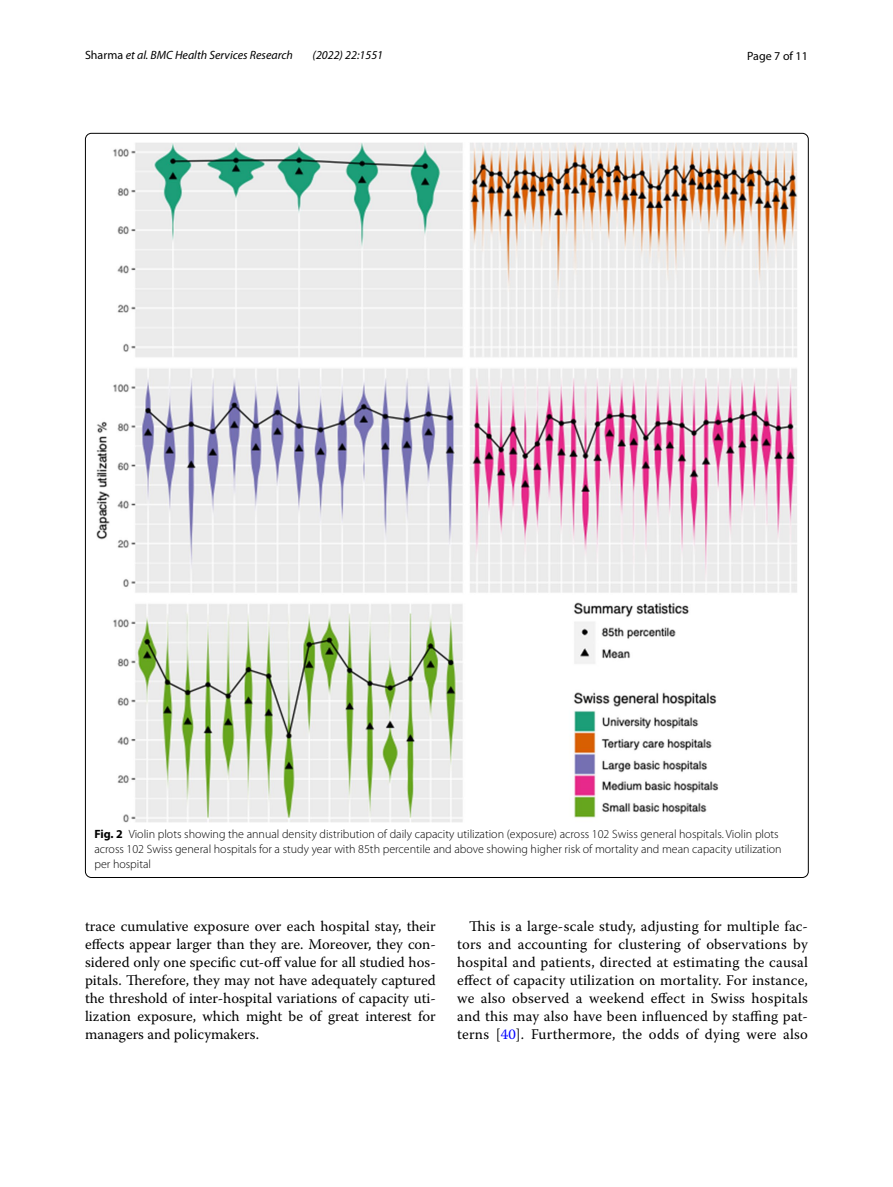
<style>
.page{position:relative;width:893px;height:1187px;background:#fff}
.page>*{position:absolute;margin:0;border:0;box-sizing:border-box;transform-origin:0 0}
.t1{font:14.7px/18px "Warnock Pro";letter-spacing:.01em;color:#000;text-align:justify}
.t2{font:300 12px/15px "Myriad Pro";color:#000}
.t3{font:italic 12px "Myriad Pro";color:#000}
.t4{font:12px "Myriad Pro";color:#000}
.s1{font-style:normal}
.s2{font-weight:700}
.s3{color:#00f}
</style>
<div class="page">
<img style="left:97px;top:142px;width:700px;height:680px">
<p class="t3" style="left:85px;top:48px;width:209px"><span class="s1">Sharma</span> et al. BMC Health Services Research</p>
<p class="t3" style="left:313px;top:48px;width:72px">(2022) 22:1551</p>
<p class="t4" style="left:747px;top:48px;width:62px">Page 7 of 11</p>
<p class="t2" style="left:94px;top:826px;width:689px"><span class="s2">Fig. 2</span> Violin plots showing the annual density distribution of daily capacity utilization (exposure) across 102 Swiss general hospitals. Violin plots across 102 Swiss general hospitals for a study year with 85th percentile and above showing higher risk of mortality and mean capacity utilization per hospital</p>
<p class="t1" style="left:85px;top:916px;width:352px">trace cumulative exposure over each hospital stay, their effects appear larger than they are. Moreover, they con&shy;sidered only one specific cut-off value for all studied hos&shy;pitals. Therefore, they may not have adequately captured the threshold of inter-hospital variations of capacity uti&shy;lization exposure, which might be of great interest for managers and policymakers.</p>
<p class="t1" style="left:457px;top:916px;width:352px;text-indent:12px">This is a large-scale study, adjusting for multiple fac&shy;tors and accounting for clustering of observations by hospital and patients, directed at estimating the causal effect of capacity utilization on mortality. For instance, we also observed a weekend effect in Swiss hospitals and this may also have been influenced by staffing pat&shy;terns [<span class="s3">40</span>]. Furthermore, the odds of dying were also</p>
</div>
